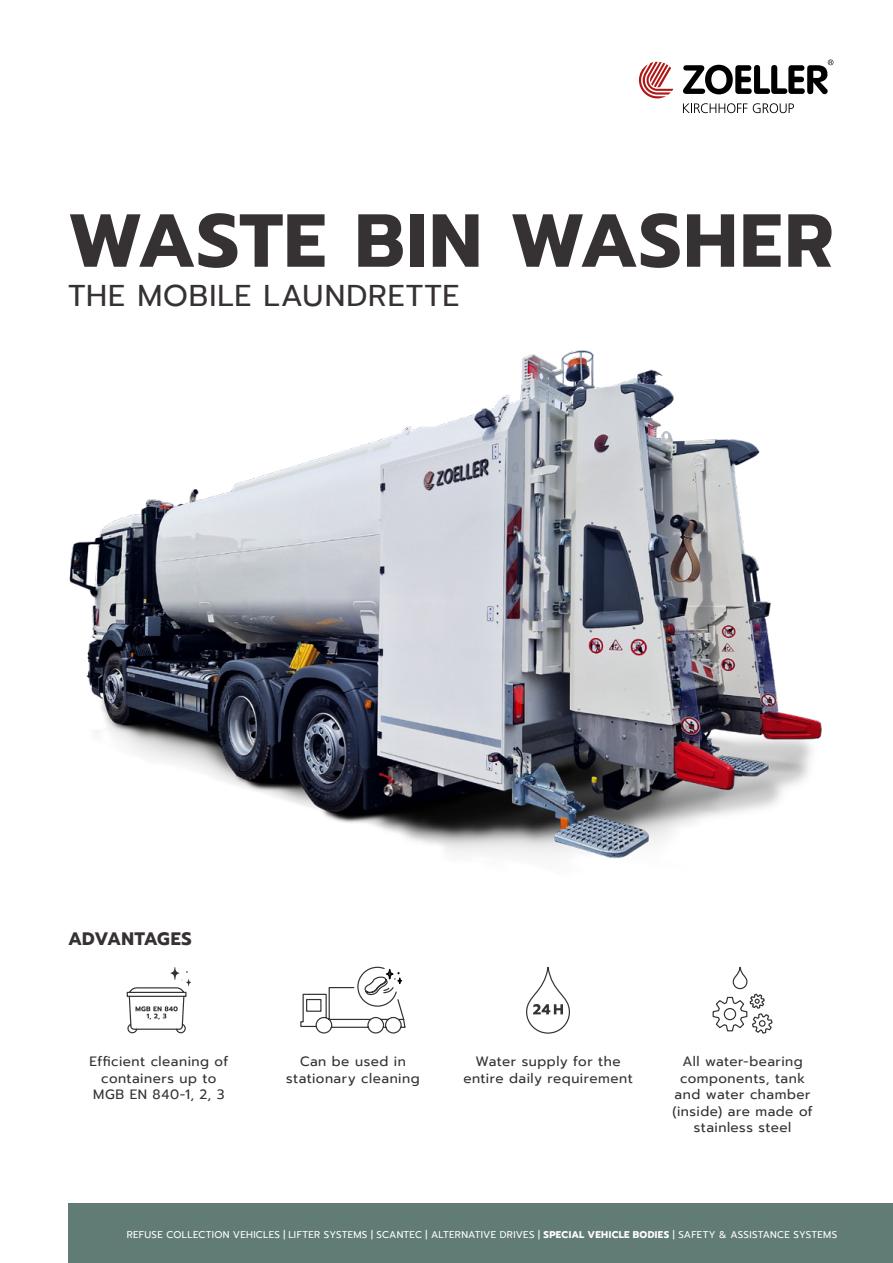
<style>
.page{position:relative;width:893px;height:1263px;background:#fff}
.page>*{position:absolute;margin:0;border:0;box-sizing:border-box;transform-origin:0 0}
.t1{font:700 75px "Prompt";letter-spacing:.005em;color:#363233}
.t2{font:30px "Prompt";letter-spacing:.03em;color:#363233}
.t3{font:700 18px "Prompt";letter-spacing:.01em;color:#363233}
.t4{font:13.5px/16.5px "Prompt";letter-spacing:.035em;color:#363233;text-align:center}
.t5{font:9.75px "Prompt";letter-spacing:.025em;color:#fff}
.s1{font-weight:700}
</style>
<div class="page">
<svg style="left:683px;top:103px;width:64px;height:10px"></svg>
<svg style="left:753px;top:103px;width:41px;height:10px"></svg>
<svg style="left:639px;top:62px;width:34px;height:36px"></svg>
<svg style="left:683px;top:60px;width:150px;height:34px"></svg>
<img style="left:69px;top:350px;width:753px;height:509px">
<div style="left:68px;top:1203px;width:825px;height:60px;background:#617b75"></div>
<svg style="left:300px;top:966px;width:106px;height:68px"></svg>
<div style="left:526px;top:967px;width:44px;height:67px;border:1px solid #363233;border-radius:21px"></div>
<svg style="left:533px;top:1004px;width:30px;height:10px"></svg>
<svg style="left:712px;top:993px;width:61px;height:41px"></svg>
<div style="left:733px;top:967px;width:14px;height:22px;border:1px solid #363233;border-radius:7px"></div>
<svg style="left:126px;top:967px;width:65px;height:67px"></svg>
<h1 class="t1" style="left:68px;top:184px;width:767px">WASTE BIN WASHER</h1>
<h2 class="t2" style="left:68px;top:274px;width:393px">THE MOBILE LAUNDRETTE</h2>
<h3 class="t3" style="left:68px;top:925px;width:125px">ADVANTAGES</h3>
<p class="t4" style="left:90px;top:1053px;width:140px">Efficient cleaning of containers up to<br>MGB EN 840-1, 2, 3</p>
<p class="t4" style="left:286px;top:1053px;width:135px">Can be used in stationary cleaning</p>
<p class="t4" style="left:463px;top:1053px;width:171px">Water supply for the entire daily requirement</p>
<p class="t4" style="left:672px;top:1053px;width:142px">All water-bearing components, tank and water chamber (inside) are made of -stainless steel</p>
<p class="t5" style="left:127px;top:1228px;width:712px">REFUSE COLLECTION VEHICLES | LIFTER SYSTEMS | SCANTEC | ALTERNATIVE DRIVES | <span class="s1">SPECIAL VEHICLE BODIES</span> | SAFETY &amp; ASSISTANCE SYSTEMS</p>
</div>
